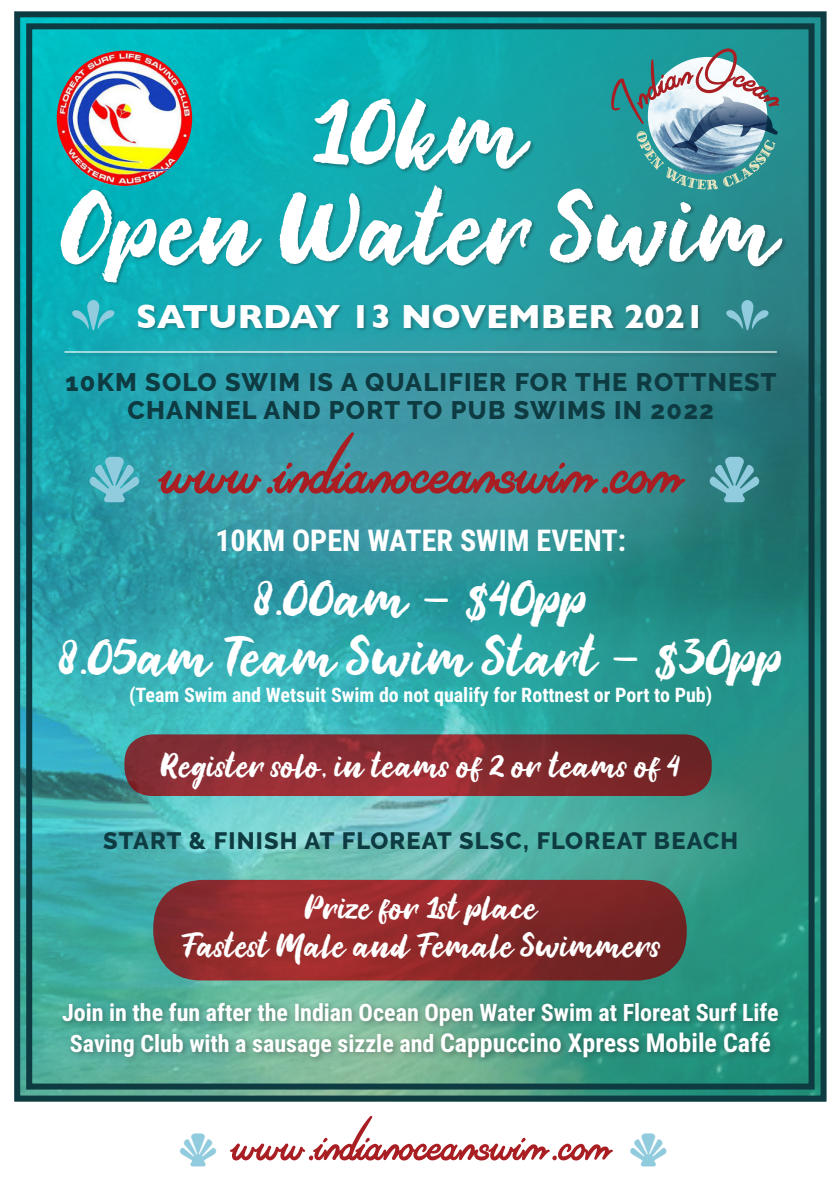
<style>
.page{position:relative;width:840px;height:1191px;background:#fff}
.page>*{position:absolute;margin:0;border:0;box-sizing:border-box;transform-origin:0 0}
.t1{font:83px "Riviera Signature Font";color:#a81e22}
.t2{font:66px "Chain Breaker";color:#fff}
.t3{font:60.4px "Riviera Signature Font";color:#a81e22}
.t4{font:36px "Chain Breaker";color:#fff}
.t5{font:700 34px "Gill Sans";color:#fff}
.t6{font:700 30px "Roboto Condensed";color:#fff}
.t7{font:800 25.2px/28px "Raleway";letter-spacing:.05em;color:#0e3b42;text-align:center}
.t8{font:700 24px/31.2px "Roboto Condensed";color:#fff;text-align:center}
.t9{font:800 23.6px "Raleway";letter-spacing:.05em;color:#0e3b42}
.t10{font:22px "Chain Breaker";color:#fff}
.t11{font:700 20px "Roboto Condensed";color:#fff}
.s1{font-size:26px}
</style>
<div class="page">
<img style="left:14px;top:11px;width:813px;height:1091px">
<div style="left:26px;top:23px;width:788px;height:1066px;border:6px solid #0e3b42"></div>
<svg style="left:124px;top:734px;width:587px;height:62px;background:#852c31"></svg>
<div style="left:59px;top:999px;width:726px;height:66px;background:#231f20;opacity:.4"></div>
<svg style="left:153px;top:880px;width:533px;height:100px;background:#8c292a"></svg>
<svg style="left:89px;top:457px;width:51px;height:45px;background:#2aa1ab"></svg>
<svg style="left:708px;top:457px;width:51px;height:45px;background:#287a7b"></svg>
<svg style="left:72px;top:300px;width:42px;height:30px"></svg>
<svg style="left:725px;top:300px;width:43px;height:30px"></svg>
<p class="t2" style="left:314px;top:102px;width:215px">10km</p>
<p class="t2" style="left:62px;top:199px;width:717px">Open Water Swim</p>
<p class="t5" style="left:136px;top:289px;width:570px">SATURDAY 13 NOVEMBER 2021</p>
<p class="t7" style="left:65px;top:368px;width:712px">10KM SOLO SWIM IS A QUALIFIER FOR THE ROTTNEST<br>CHANNEL AND PORT TO PUB SWIMS IN 2022</p>
<p class="t1" style="left:161px;top:417px;width:521px">www.indianoceanswim.com</p>
<p class="t6" style="left:215px;top:519px;width:412px">10KM OPEN WATER SWIM EVENT:</p>
<p class="t4" style="left:253px;top:582px;width:335px">8.00am - $40pp</p>
<p class="t4" style="left:58px;top:641px;width:726px">8.05am Team Swim Start - $30pp</p>
<p class="t11" style="left:129px;top:681px;width:584px">(Team Swim and Wetsuit Swim do not qualify for Rottnest or Port to Pub)</p>
<p class="t10" style="left:161px;top:755px;width:520px">Register solo, in teams of 2 or teams of 4</p>
<p class="t9" style="left:103px;top:827px;width:636px">START &amp; FINISH AT FLOREAT SLSC, FLOREAT BEACH</p>
<p class="t10" style="left:305px;top:897px;width:234px">Prize for 1st place</p>
<p class="t10" style="left:182px;top:935px;width:480px">Fastest Male and Female Swimmers</p>
<p class="t8" style="left:62px;top:996px;width:717px">Join in the fun after the Indian Ocean Open Water Swim at Floreat Surf Life<br>Saving Club with a sausage sizzle and <span class="s1">Cappuccino Xpress Mobile Café</span></p>
<p class="t3" style="left:232px;top:1105px;width:378px">www.indianoceanswim.com</p>
</div>
